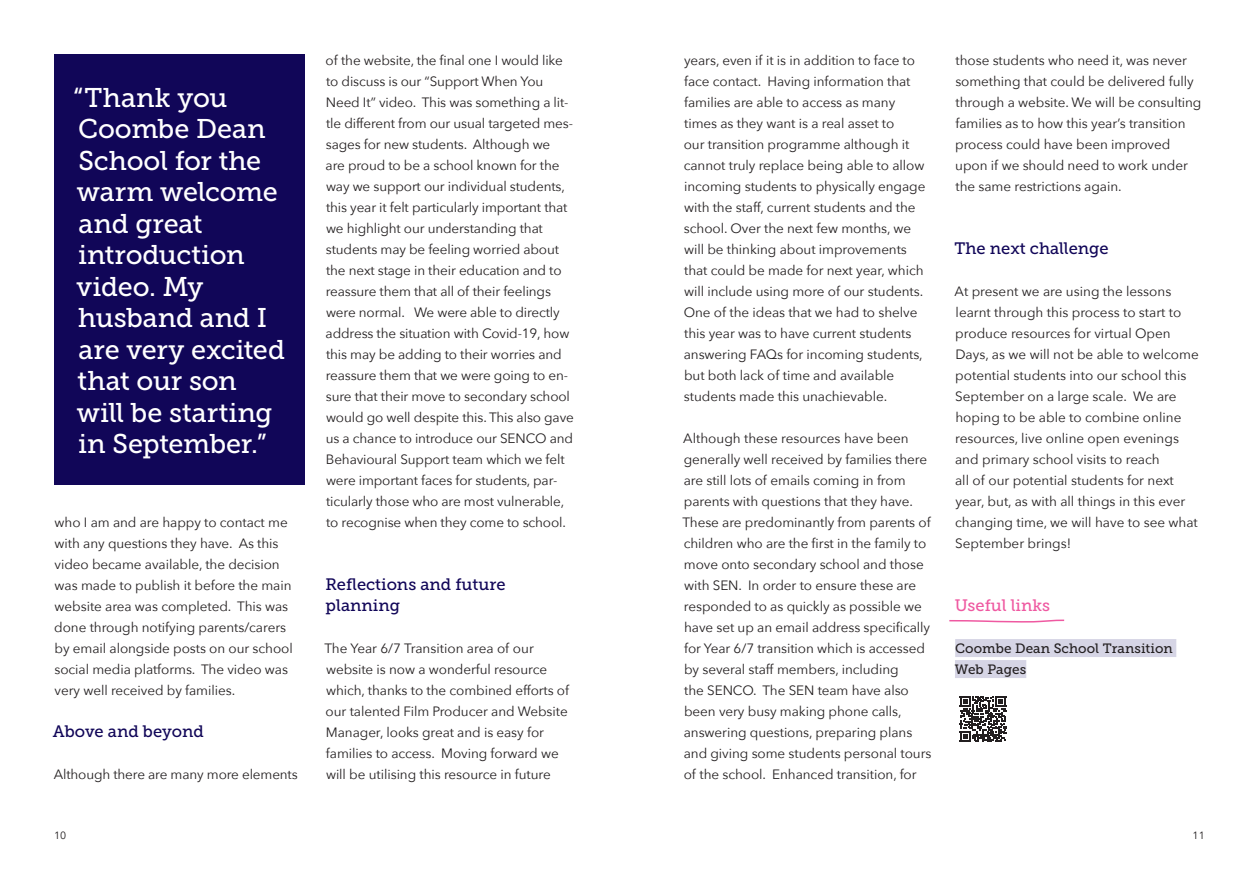
<style>
.page{position:relative;width:1259px;height:893px;background:#fff}
.page>*{position:absolute;margin:0;border:0;box-sizing:border-box;transform-origin:0 0}
.White_quotes_with_ba{font:27px/31.5px "Museo Slab 500";letter-spacing:-.005em;color:#fff}
.Subtitle_-_navy{font:16.5px/21px "Museo Slab 500";color:#110658}
.t1{font:16.5px "Museo Slab 500";color:#ef59a1}
.Subtitle_-_navy-2{font:13.5px/21px "Avenir Next";letter-spacing:-.005em;color:#231f20}
.Questions_-_navy{font:13.5px/21px "Museo Slab 500";letter-spacing:.005em;color:#231f20}
.t2{font:10.5px "Avenir Next";color:#231f20}
</style>
<div class="page">
<div style="left:54px;top:54px;width:250px;height:431px;background:#110658"></div>
<div style="left:955px;top:639px;width:221px;height:18px;background:#d6d5e5"></div>
<div style="left:955px;top:660px;width:71px;height:18px;background:#d6d5e5"></div>
<svg style="left:960px;top:696px;width:46px;height:46px"></svg>
<svg style="left:949px;top:619px;width:116px;height:4px"></svg>
<p class="White_quotes_with_ba" style="left:73px;top:82px;width:213px">“Thank you<br>Coombe Dean<br>School for the warm welcome and great introduction video. My husband and I are very excited that our son will be starting in September.”</p>
<p class="Subtitle_-_navy-2" style="left:54px;top:511px;width:240px">who I am and are happy to contact me with any questions they have. As this video became available, the decision was made to publish it before the main website area was completed. This was done through notifying parents/carers by email alongside posts on our school social media platforms. The video was very well received by families.</p>
<p class="Subtitle_-_navy" style="left:53px;top:720px;width:152px">Above and beyond</p>
<p class="Subtitle_-_navy-2" style="left:54px;top:763px;width:245px">Although there are many more elements</p>
<p class="Subtitle_-_navy-2" style="left:325px;top:49px;width:250px">of the website, the final one I would like to discuss is our “Support When You Need It” video. This was something a lit&shy;tle different from our usual targeted mes&shy;sages for new students. Although we<br>are proud to be a school known for the way we support our individual students, this year it felt particularly important that we highlight our understanding that students may be feeling worried about the next stage in their education and to reassure them that all of their feelings were normal. We were able to directly address the situation with Covid-19, how this may be adding to their worries and reassure them that we were going to en&shy;sure that their move to secondary school would go well despite this. This also gave us a chance to introduce our SENCO and Behavioural Support team which we felt were important faces for students, par&shy;ticularly those who are most vulnerable, to recognise when they come to school.</p>
<p class="Subtitle_-_navy" style="left:325px;top:573px;width:182px">Reflections and future planning</p>
<p class="Subtitle_-_navy-2" style="left:324px;top:637px;width:246px">The Year 6/7 Transition area of our website is now a wonderful resource which, thanks to the combined efforts of our talented Film Producer and Website Manager, looks great and is easy for families to access. Moving forward we will be utilising this resource in future</p>
<p class="Subtitle_-_navy-2" style="left:684px;top:49px;width:243px">years, even if it is in addition to face to face contact. Having information that families are able to access as many times as they want is a real asset to<br>our transition programme although it cannot truly replace being able to allow incoming students to physically engage with the staff, current students and the school. Over the next few months, we will be thinking about improvements that could be made for next year, which will include using more of our students.<br>One of the ideas that we had to shelve this year was to have current students answering FAQs for incoming students, but both lack of time and available students made this unachievable.</p>
<p class="Subtitle_-_navy-2" style="left:682px;top:427px;width:250px">Although these resources have been generally well received by families there are still lots of emails coming in from parents with questions that they have.<br>These are predominantly from parents of children who are the first in the family to move onto secondary school and those with SEN. In order to ensure these are responded to as quickly as possible we have set up an email address specifically for Year 6/7 transition which is accessed by several staff members, including<br>the SENCO. The SEN team have also been very busy making phone calls, answering questions, preparing plans and giving some students personal tours of the school. Enhanced transition, for</p>
<p class="Subtitle_-_navy-2" style="left:955px;top:49px;width:248px">those students who need it, was never something that could be delivered fully through a website. We will be consulting families as to how this year’s transition process could have been improved upon if we should need to work under the same restrictions again.</p>
<p class="Subtitle_-_navy" style="left:954px;top:237px;width:156px">The next challenge</p>
<p class="Subtitle_-_navy-2" style="left:954px;top:280px;width:246px">At present we are using the lessons learnt through this process to start to produce resources for virtual Open Days, as we will not be able to welcome potential students into our school this September on a large scale. We are hoping to be able to combine online resources, live online open evenings and primary school visits to reach<br>all of our potential students for next year, but, as with all things in this ever changing time, we will have to see what September brings!</p>
<p class="t1" style="left:955px;top:596px;width:97px">Useful links</p>
<p class="Questions_-_navy" style="left:955px;top:637px;width:219px">Coombe Dean School Transition<br>Web Pages</p>
<p class="t2" style="left:54px;top:826px;width:14px">10</p>
<p class="t2" style="left:1192px;top:826px;width:14px">11</p>
</div>
